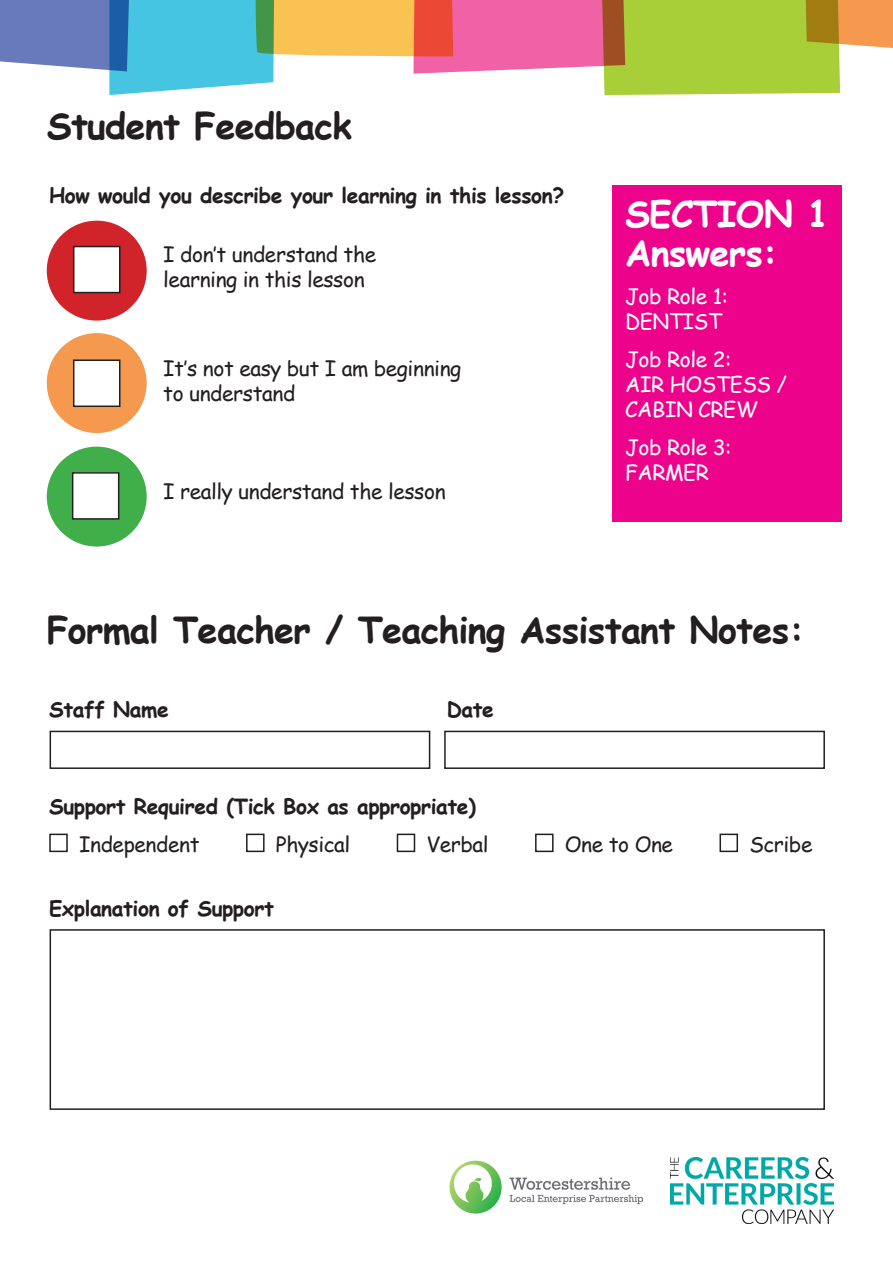
<style>
.page{position:relative;width:893px;height:1263px;background:#fff}
.page>*{position:absolute;margin:0;border:0;box-sizing:border-box;transform-origin:0 0}
.BODY{font:700 36px "Comic Sans MS";letter-spacing:-.02em;color:#231f20}
.BODY-2{font:700 36px/39px "Comic Sans MS";letter-spacing:-.02em;color:#fff}
.BODY-3{font:21px/25.2px "Comic Sans MS";letter-spacing:-.02em;color:#231f20}
.BODY-4{font:700 21px "Comic Sans MS";letter-spacing:-.02em;color:#231f20}
.BODY-5{font:21px/25.2px "Comic Sans MS";letter-spacing:-.02em;color:#fff}
</style>
<div class="page">
<svg style="left:0;top:0;width:893px;height:95px"></svg>
<div style="left:49px;top:834px;width:19px;height:18px;border:2px solid #231f20"></div>
<div style="left:246px;top:834px;width:19px;height:18px;border:2px solid #231f20"></div>
<div style="left:397px;top:834px;width:18px;height:18px;border:2px solid #231f20"></div>
<div style="left:535px;top:834px;width:19px;height:18px;border:2px solid #231f20"></div>
<div style="left:719px;top:834px;width:19px;height:18px;border:2px solid #231f20"></div>
<div style="left:47px;top:221px;width:100px;height:100px;background:#d1232a;border-radius:50%"></div>
<div style="left:47px;top:333px;width:100px;height:100px;background:#f4994d;border-radius:50%"></div>
<div style="left:47px;top:447px;width:100px;height:99px;background:#40ae49;border-radius:50%"></div>
<div style="left:74px;top:247px;width:46px;height:46px;background:#fff"></div>
<div style="left:73px;top:246px;width:47px;height:47px;border:2px solid #231f20"></div>
<div style="left:74px;top:360px;width:46px;height:46px;background:#fff"></div>
<div style="left:73px;top:359px;width:47px;height:48px;border:2px solid #231f20"></div>
<div style="left:73px;top:473px;width:46px;height:46px;background:#fff"></div>
<div style="left:72px;top:472px;width:47px;height:48px;border:2px solid #231f20"></div>
<div style="left:50px;top:731px;width:380px;height:38px;border:2px solid #231f20"></div>
<div style="left:50px;top:929px;width:775px;height:181px;border:2px solid #231f20"></div>
<div style="left:444px;top:731px;width:381px;height:38px;border:2px solid #231f20"></div>
<img style="left:670px;top:1157px;width:163px;height:67px">
<img style="left:449px;top:1160px;width:193px;height:54px">
<div style="left:612px;top:185px;width:230px;height:337px;background:#ed028c"></div>
<h2 class="BODY" style="left:47px;top:100px;width:307px">Student Feedback</h2>
<p class="BODY-4" style="left:49px;top:180px;width:517px">How would you describe your learning in this lesson?</p>
<p class="BODY-3" style="left:163px;top:241px;width:215px">I don’t understand the learning in this lesson</p>
<p class="BODY-3" style="left:163px;top:355px;width:300px">It’s not easy but I am beginning to understand</p>
<p class="BODY-3" style="left:163px;top:478px;width:284px">I really understand the lesson</p>
<p class="BODY-2" style="left:625px;top:193px;width:206px">SECTION 1<br>Answers:</p>
<p class="BODY-5" style="left:625px;top:283px;width:105px">Job Role 1:<br>DENTIST</p>
<p class="BODY-5" style="left:625px;top:346px;width:164px">Job Role 2:<br>AIR HOSTESS /<br>CABIN CREW</p>
<p class="BODY-5" style="left:625px;top:434px;width:108px">Job Role 3:<br>FARMER</p>
<p class="BODY" style="left:47px;top:604px;width:759px">Formal Teacher / Teaching Assistant Notes:</p>
<p class="BODY-4" style="left:49px;top:693px;width:121px">Staff Name</p>
<p class="BODY-4" style="left:447px;top:693px;width:49px">Date</p>
<p class="BODY-4" style="left:49px;top:791px;width:428px">Support Required (Tick Box as appropriate)</p>
<p class="BODY-3" style="left:79px;top:831px;width:122px">Independent</p>
<p class="BODY-3" style="left:276px;top:831px;width:76px">Physical</p>
<p class="BODY-3" style="left:427px;top:831px;width:64px">Verbal</p>
<p class="BODY-3" style="left:565px;top:831px;width:110px">One to One</p>
<p class="BODY-3" style="left:749px;top:831px;width:65px">Scribe</p>
<p class="BODY-4" style="left:49px;top:892px;width:226px">Explanation of Support</p>
</div>
